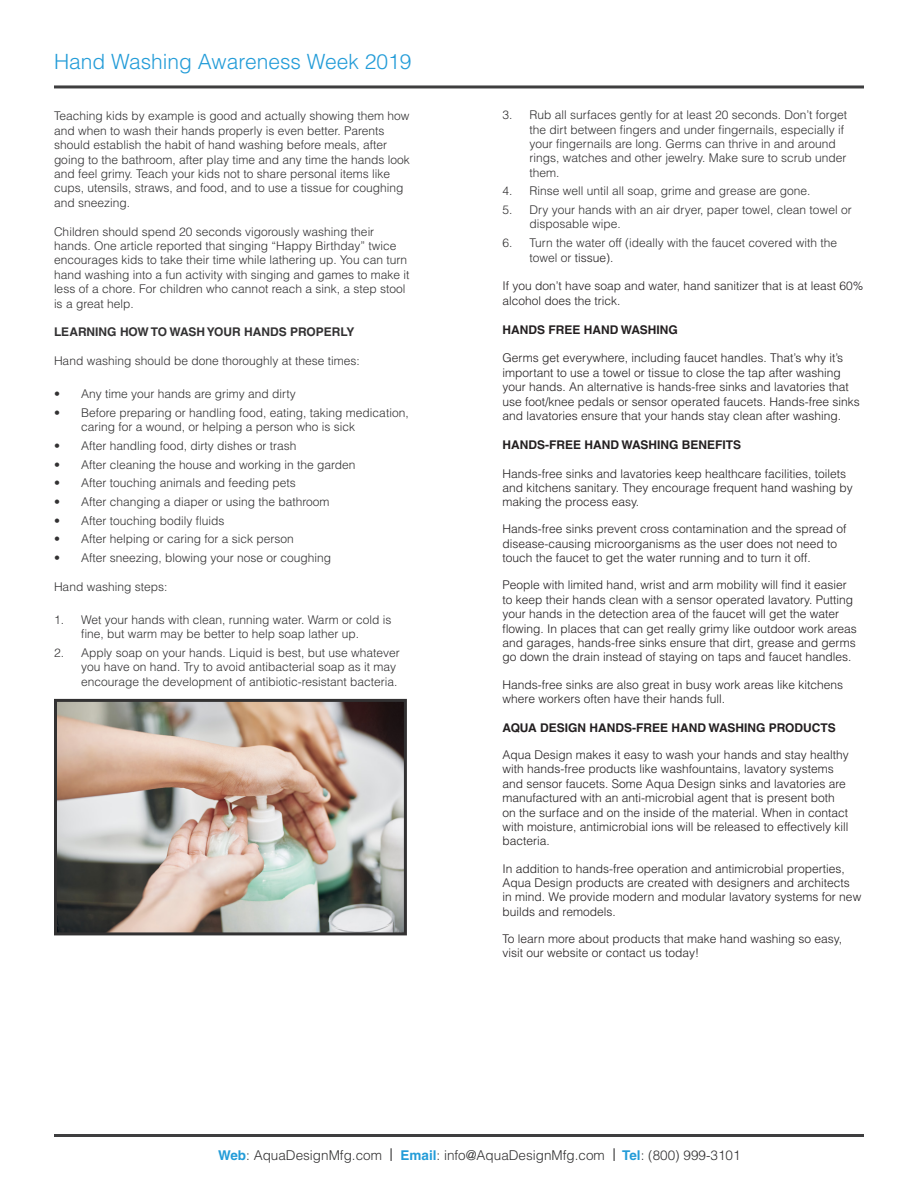
<style>
.page{position:relative;width:918px;height:1188px;background:#fff}
.page>*{position:absolute;margin:0;border:0;box-sizing:border-box;transform-origin:0 0}
.t1{font:300 21px "Helvetica LT Std";color:#239cd8}
.t2{font:300 13.5px "Helvetica LT Std";color:#323132}
.t3{font:300 12px/14.4px "Helvetica LT Std";color:#323132}
.t4{font:300 12px/14.4px "Helvetica LT Std";color:#231f20}
.t5{font:700 12px "Helvetica LT Std";color:#231f20}
.t6{font:700 12px "Helvetica LT Std";color:#323132}
.s1{color:#231f20}
.s2{font-weight:700;color:#239cd8}
.s3{font-family:"Arial";font-weight:400}
</style>
<div class="page">
<hr style="left:54px;top:1134px;width:810px;height:3px;background:#3e3e3f">
<hr style="left:54px;top:85px;width:810px;height:3px;background:#3e3e3f">
<img style="left:58px;top:703px;width:345px;height:228px">
<div style="left:54px;top:699px;width:353px;height:236px;border:3px solid #323132"></div>
<h1 class="t1" style="left:54px;top:49px;width:359px">Hand Washing Awareness Week 2019</h1>
<p class="t3" style="left:54px;top:109px;width:357px">Teaching kids by example is good and actually showing them how and when to wash their hands properly is even better. Parents should establish the habit of hand washing before meals, after going to the bathroom, after play time and any time the hands look and feel grimy. Teach your kids not to share personal items like cups, utensils, straws, and food, and to use a tissue for coughing and sneezing.</p>
<p class="t3" style="left:54px;top:224px;width:357px">Children should spend 20 seconds vigorously washing their hands. One article reported that singing “Happy Birthday” twice encourages kids to take their time while lathering up. You can turn hand washing into a fun activity with singing and games to make it less of a chore. For children who cannot reach a sink, a step stool is a great help.</p>
<p class="t6" style="left:54px;top:325px;width:302px">LEARNING HOW TO WASH YOUR HANDS PROPERLY</p>
<p class="t3" style="left:54px;top:354px;width:307px">Hand washing should be done thoroughly at these times:</p>
<p class="t3" style="left:54px;top:387px;width:243px">• Any time your hands are grimy and dirty</p>
<p class="t3" style="left:81px;top:405px;width:329px;text-indent:-27px">• Before preparing or handling food, eating, taking medication, caring for a wound, or helping a person who is sick</p>
<p class="t3" style="left:54px;top:438px;width:244px">• After handling food, dirty dishes or trash</p>
<p class="t3" style="left:54px;top:457px;width:303px">• After cleaning the house and working in the garden</p>
<p class="t3" style="left:54px;top:476px;width:243px">• After touching animals and feeding pets</p>
<p class="t3" style="left:54px;top:494px;width:277px">• After changing a diaper or using the bathroom</p>
<p class="t3" style="left:54px;top:513px;width:172px">• After touching bodily fluids</p>
<p class="t3" style="left:54px;top:532px;width:241px">• After helping or caring for a sick person</p>
<p class="t3" style="left:54px;top:550px;width:279px">• After sneezing, blowing your nose or coughing</p>
<p class="t3" style="left:54px;top:579px;width:115px">Hand washing steps:</p>
<p class="t3" style="left:54px;top:612px;width:339px;text-align:center">1. Wet your hands with clean, running water. Warm or cold is fine, but warm may be better to help soap lather up.</p>
<p class="t3" style="left:81px;top:645px;width:320px;text-indent:-27px">2. Apply soap on your hands. Liquid is best, but use whatever you have on hand. Try to avoid antibacterial soap as it may encourage the development of antibiotic-resistant bacteria.</p>
<p class="t3" style="left:530px;top:108px;width:319px;text-indent:-27px">3. Rub all surfaces gently for at least 20 seconds. Don’t forget the dirt between fingers and under fingernails, especially if your fingernails are long. Germs can thrive in and around rings, watches and other jewelry. Make sure to scrub under them.</p>
<p class="t3" style="left:503px;top:184px;width:309px">4. Rinse well until all soap, grime and grease are gone.</p>
<p class="t3" style="left:530px;top:202px;width:324px;text-indent:-27px">5. Dry your hands with an air dryer, paper towel, clean towel or disposable wipe.</p>
<p class="t3" style="left:530px;top:236px;width:309px;text-indent:-27px">6. Turn the water off (ideally with the faucet covered with the towel or <span class="s1">tissue).</span></p>
<p class="t4" style="left:503px;top:279px;width:362px">If you don’t have soap and water, hand sanitizer that is at least 60% alcohol does the trick.</p>
<p class="t5" style="left:503px;top:322px;width:177px">HANDS FREE HAND WASHING</p>
<p class="t4" style="left:503px;top:351px;width:359px">Germs get everywhere, including faucet handles. That’s why it’s important to use a towel or tissue to close the tap after washing your hands. An alternative is hands-free sinks and lavatories that use foot/knee pedals or sensor operated faucets. Hands-free sinks and lavatories ensure that your hands stay clean after washing.</p>
<p class="t5" style="left:503px;top:437px;width:240px">HANDS-FREE HAND WASHING BENEFITS</p>
<p class="t4" style="left:503px;top:466px;width:352px">Hands-free sinks and lavatories keep healthcare facilities, toilets and kitchens sanitary. They encourage frequent hand washing by making the process easy.</p>
<p class="t4" style="left:503px;top:522px;width:345px">Hands-free sinks prevent cross contamination and the spread of disease-causing microorganisms as the user does not need to touch the faucet to get the water running and to turn it off.</p>
<p class="t4" style="left:503px;top:578px;width:356px">People with limited hand, wrist and arm mobility will find it easier to keep their hands clean with a sensor operated lavatory. Putting your hands in the detection area of the faucet will get the water flowing. In places that can get really grimy like outdoor work areas and garages, hands-free sinks ensure that dirt, grease and germs go down the drain instead of staying on taps and faucet handles.</p>
<p class="t4" style="left:503px;top:677px;width:342px">Hands-free sinks are also great in busy work areas like kitchens where workers often have their hands full.</p>
<p class="t5" style="left:503px;top:720px;width:335px">AQUA DESIGN HANDS-FREE HAND WASHING PRODUCTS</p>
<p class="t4" style="left:503px;top:747px;width:348px">Aqua Design makes it easy to wash your hands and stay healthy with hands-free products like washfountains, lavatory systems and sensor faucets. Some Aqua Design sinks and lavatories are manufactured with an anti-microbial agent that is present both on the surface and on the inside of the material. When in contact with moisture, antimicrobial ions will be released to effectively kill bacteria.</p>
<p class="t4" style="left:503px;top:861px;width:360px">In addition to hands-free operation and antimicrobial properties, Aqua Design products are created with designers and architects in mind. We provide modern and modular lavatory systems for new builds and remodels.</p>
<p class="t4" style="left:503px;top:931px;width:341px">To learn more about products that make hand washing so easy, visit our website or contact us today!</p>
<p class="t2" style="left:218px;top:1147px;width:524px"><span class="s2">Web</span>: AquaDesignMfg.com <span class="s3">|</span> <span class="s2">Email</span>: info@AquaDesignMfg.com <span class="s3">|</span> <span class="s2">Tel</span>: (800) 999-3101</p>
</div>
